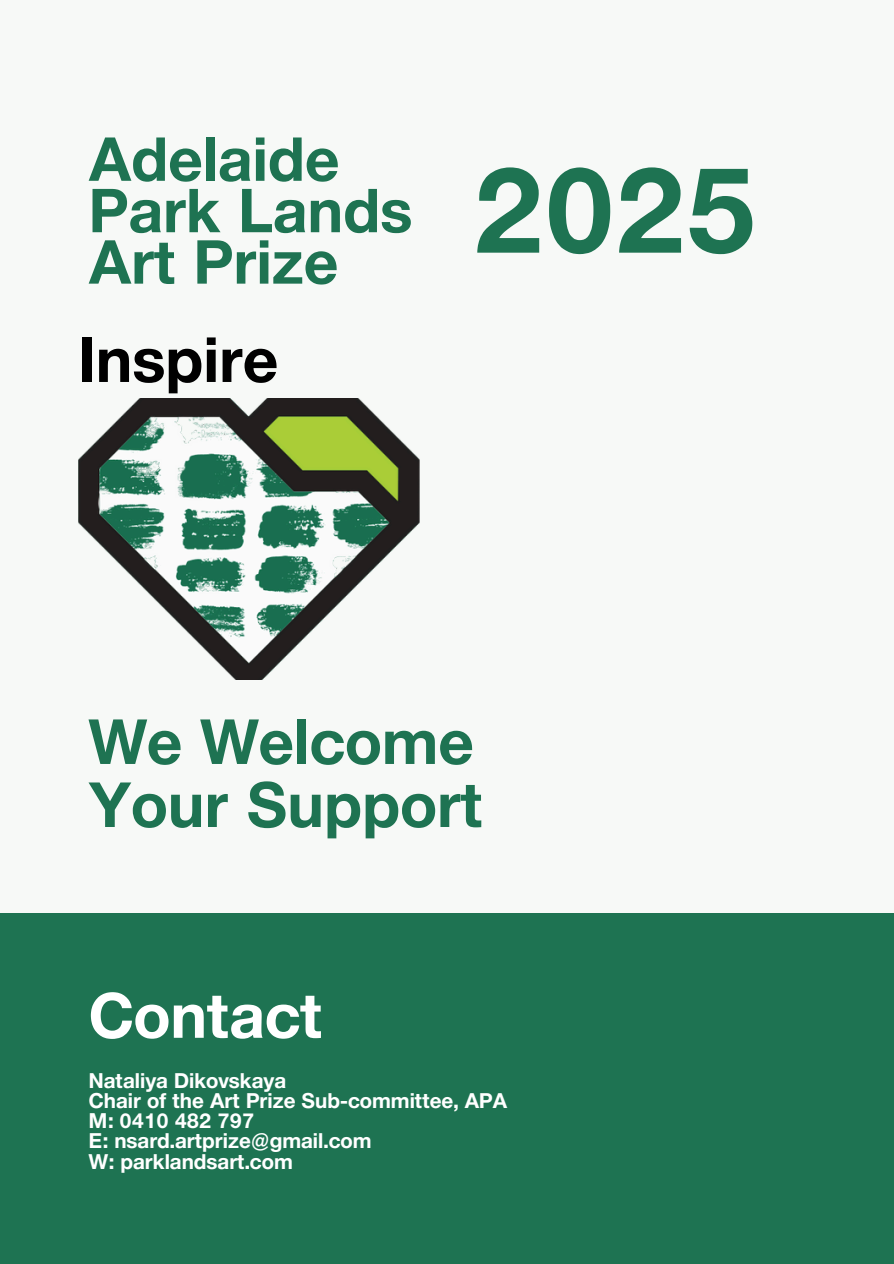
<style>
.page{position:relative;width:894px;height:1264px;background:#fff}
.page>*{position:absolute;margin:0;border:0;box-sizing:border-box;transform-origin:0 0}
.t1{font:700 121.5px "Neue Helvetica BQ";color:#1e7352}
.t2{font:700 63px/63px "Neue Helvetica BQ";color:#1e7352}
.t3{font:700 63px "Neue Helvetica BQ";color:#fff}
.t4{font:700 63px "Neue Helvetica BQ";color:#000}
.t5{font:700 61.35px/51.4px "Neue Helvetica BQ";color:#1e7352}
.t6{font:700 21px "Neue Helvetica BQ";color:#fff}
</style>
<div class="page">
<div style="left:0;top:0;width:893px;height:1263px;background:#f7f9f7"></div>
<div style="left:0;top:912px;width:892px;height:351px;background:#1e7352"></div>
<img style="left:79px;top:398px;width:341px;height:281px">
<h2 class="t5" style="left:89px;top:133px;width:325px">Adelaide<br>Park Lands<br>Art Prize</h2>
<p class="t4" style="left:79px;top:320px;width:201px">Inspire</p>
<p class="t1" style="left:473px;top:133px;width:285px">2025</p>
<p class="t2" style="left:89px;top:709px;width:395px">We Welcome<br>Your Support</p>
<h1 class="t3" style="left:89px;top:975px;width:235px">Contact</h1>
<h2 class="t6" style="left:89px;top:1066px;width:199px">Nataliya Dikovskaya</h2>
<p class="t6" style="left:89px;top:1087px;width:419px">Chair of the Art Prize Sub-committee, APA</p>
<h2 class="t6" style="left:89px;top:1107px;width:167px">M: 0410 482 797</h2>
<h2 class="t6" style="left:89px;top:1127px;width:284px">E: nsard.artprize@gmail.com</h2>
<p class="t6" style="left:89px;top:1147px;width:205px">W: parklandsart.com</p>
</div>
